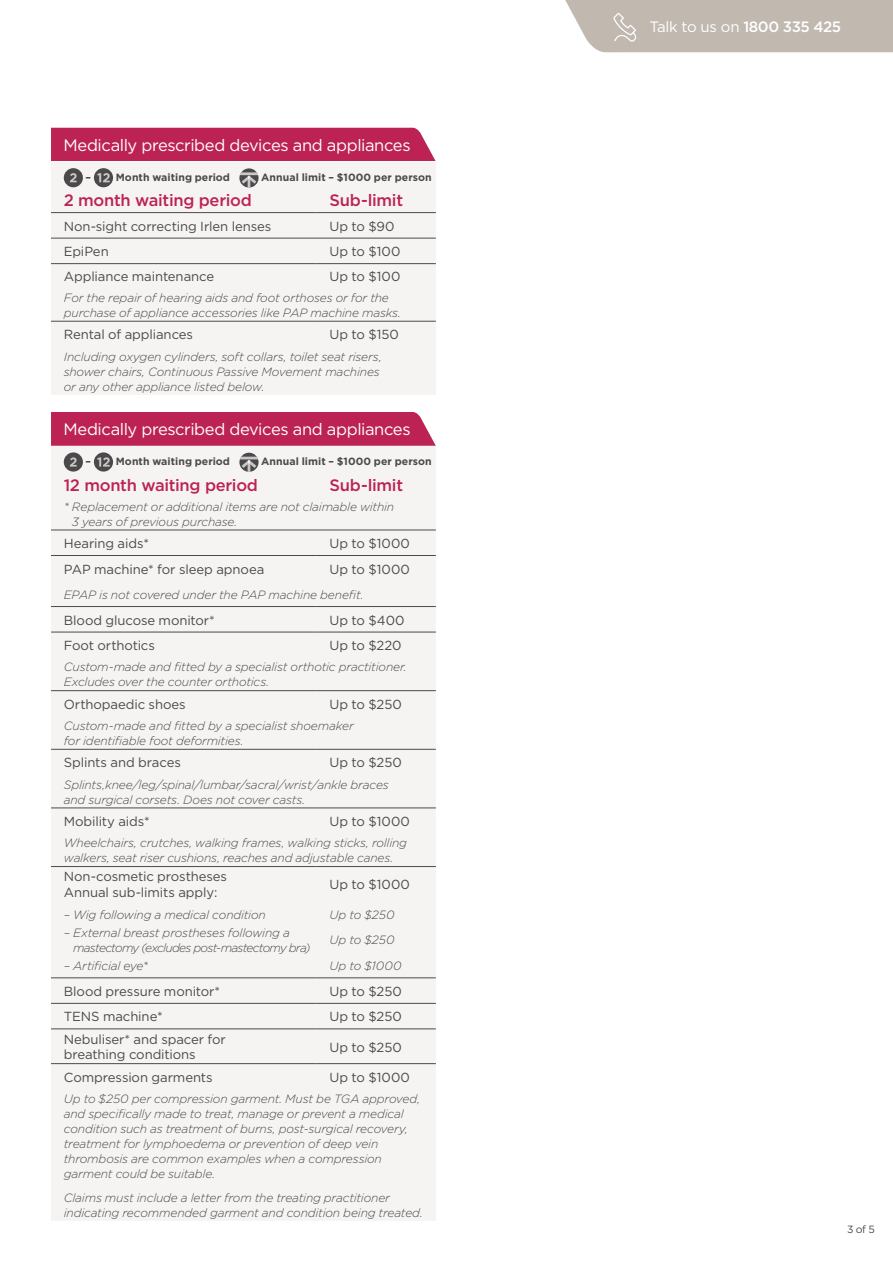
<style>
.page{position:relative;width:893px;height:1263px;background:#fff}
.page>*{position:absolute;margin:0;border:0;box-sizing:border-box;transform-origin:0 0}
.t1{font:16.5px "Gotham";letter-spacing:-.025em;color:#fff}
.t2{font:500 16.5px "Gotham";letter-spacing:-.015em;color:#bc2354}
.t3{font:15px "Gotham";letter-spacing:-.02em;color:#fff}
.t4{font:13.2px/15.8px "Gotham";letter-spacing:-.005em;color:#4a4a49}
.t5{font:italic 300 12px/15px "Gotham";letter-spacing:-.015em;color:#4a4a49}
.t6{font:italic 300 12px/15px "Gotham";letter-spacing:-.05em;color:#4a4a49}
.t7{font:700 10.5px "Gotham";letter-spacing:.005em;color:#4a4a49}
.t8{font:10.5px "Gotham";color:#4a4a49}
.s1{font-weight:500}
</style>
<div class="page">
<div style="left:565px;top:0;width:328px;height:52px;background:#c1b8af"></div>
<div style="left:51px;top:128px;width:385px;height:33px;background:#bc2354"></div>
<div style="left:51px;top:162px;width:385px;height:233px;background:#f6f4f3"></div>
<hr style="left:51px;top:238px;width:266px;height:1px;background:#4a4a49">
<hr style="left:317px;top:238px;width:119px;height:1px;background:#4a4a49">
<hr style="left:51px;top:263px;width:266px;height:1px;background:#4a4a49">
<hr style="left:317px;top:263px;width:119px;height:1px;background:#4a4a49">
<hr style="left:51px;top:321px;width:266px;height:1px;background:#4a4a49">
<hr style="left:317px;top:321px;width:119px;height:1px;background:#4a4a49">
<hr style="left:51px;top:212px;width:266px;height:1px;background:#4a4a49">
<hr style="left:317px;top:212px;width:119px;height:1px;background:#4a4a49">
<div style="left:64px;top:168px;width:19px;height:19px;background:#4b4949;border-radius:50%"></div>
<svg style="left:70px;top:173px;width:7px;height:9px"></svg>
<svg style="left:94px;top:168px;width:19px;height:19px"></svg>
<svg style="left:97px;top:173px;width:13px;height:9px"></svg>
<svg style="left:239px;top:168px;width:20px;height:20px"></svg>
<svg style="left:240px;top:172px;width:18px;height:16px"></svg>
<div style="left:51px;top:412px;width:385px;height:34px;background:#bc2354"></div>
<div style="left:51px;top:446px;width:385px;height:774px;background:#f6f4f3"></div>
<hr style="left:51px;top:555px;width:266px;height:1px;background:#4a4a49">
<hr style="left:317px;top:555px;width:119px;height:1px;background:#4a4a49">
<hr style="left:51px;top:606px;width:266px;height:1px;background:#4a4a49">
<hr style="left:317px;top:606px;width:119px;height:1px;background:#4a4a49">
<hr style="left:51px;top:632px;width:266px;height:1px;background:#4a4a49">
<hr style="left:317px;top:632px;width:119px;height:1px;background:#4a4a49">
<hr style="left:51px;top:690px;width:266px;height:1px;background:#4a4a49">
<hr style="left:317px;top:690px;width:119px;height:1px;background:#4a4a49">
<hr style="left:51px;top:749px;width:266px;height:1px;background:#4a4a49">
<hr style="left:317px;top:749px;width:119px;height:1px;background:#4a4a49">
<hr style="left:51px;top:807px;width:266px;height:1px;background:#4a4a49">
<hr style="left:317px;top:807px;width:119px;height:1px;background:#4a4a49">
<hr style="left:51px;top:866px;width:266px;height:1px;background:#4a4a49">
<hr style="left:317px;top:866px;width:119px;height:1px;background:#4a4a49">
<hr style="left:51px;top:977px;width:266px;height:1px;background:#4a4a49">
<hr style="left:317px;top:977px;width:119px;height:1px;background:#4a4a49">
<hr style="left:51px;top:1003px;width:266px;height:1px;background:#4a4a49">
<hr style="left:317px;top:1003px;width:119px;height:1px;background:#4a4a49">
<hr style="left:51px;top:1028px;width:266px;height:1px;background:#4a4a49">
<hr style="left:317px;top:1028px;width:119px;height:1px;background:#4a4a49">
<hr style="left:51px;top:1063px;width:266px;height:1px;background:#4a4a49">
<hr style="left:317px;top:1063px;width:119px;height:1px;background:#4a4a49">
<hr style="left:51px;top:530px;width:266px;height:1px;background:#4a4a49">
<hr style="left:317px;top:530px;width:119px;height:1px;background:#4a4a49">
<div style="left:64px;top:452px;width:19px;height:20px;background:#4b4949;border-radius:50%"></div>
<svg style="left:70px;top:457px;width:7px;height:10px"></svg>
<div style="left:94px;top:452px;width:19px;height:20px;background:#4b4949;border-radius:50%"></div>
<svg style="left:97px;top:457px;width:13px;height:10px"></svg>
<svg style="left:239px;top:453px;width:20px;height:19px"></svg>
<svg style="left:240px;top:457px;width:18px;height:15px"></svg>
<h1 class="t1" style="left:64px;top:135px;width:349px">Medically prescribed devices and appliances</h1>
<p class="t7" style="left:86px;top:171px;width:146px">– Month waiting period</p>
<p class="t7" style="left:261px;top:171px;width:172px">Annual limit – $1000 per person</p>
<h1 class="t2" style="left:64px;top:190px;width:190px">2 month waiting period</h1>
<h1 class="t2" style="left:330px;top:190px;width:75px">Sub-limit</h1>
<p class="t4" style="left:64px;top:218px;width:209px">Non-sight correcting Irlen lenses</p>
<p class="t4" style="left:330px;top:218px;width:67px">Up to $90</p>
<p class="t4" style="left:64px;top:243px;width:47px">EpiPen</p>
<p class="t4" style="left:330px;top:243px;width:72px">Up to $100</p>
<p class="t4" style="left:64px;top:268px;width:152px">Appliance maintenance</p>
<p class="t4" style="left:330px;top:268px;width:72px">Up to $100</p>
<p class="t5" style="left:64px;top:290px;width:339px">For the repair of hearing aids and foot orthoses or for the purchase of appliance accessories like PAP machine masks.</p>
<p class="t4" style="left:64px;top:326px;width:131px">Rental of appliances</p>
<p class="t4" style="left:330px;top:326px;width:71px">Up to $150</p>
<p class="t5" style="left:64px;top:348px;width:319px">Including oxygen cylinders, soft collars, toilet seat risers, shower chairs, Continuous Passive Movement machines or any other appliance listed below.</p>
<h1 class="t1" style="left:64px;top:419px;width:349px">Medically prescribed devices and appliances</h1>
<p class="t7" style="left:86px;top:455px;width:146px">– Month waiting period</p>
<p class="t7" style="left:261px;top:455px;width:172px">Annual limit – $1000 per person</p>
<h1 class="t2" style="left:64px;top:474px;width:196px">12 month waiting period</h1>
<h1 class="t2" style="left:330px;top:474px;width:75px">Sub-limit</h1>
<p class="t5" style="left:72px;top:499px;width:324px;text-indent:-8px">* Replacement or additional items are not claimable within<br>3 years of previous purchase.</p>
<p class="t4" style="left:64px;top:535px;width:87px">Hearing aids*</p>
<p class="t4" style="left:330px;top:535px;width:82px">Up to $1000</p>
<p class="t4" style="left:64px;top:561px;width:202px">PAP machine* for sleep apnoea</p>
<p class="t4" style="left:330px;top:561px;width:82px">Up to $1000</p>
<p class="t5" style="left:64px;top:586px;width:301px">EPAP is not covered under the PAP machine benefit.</p>
<p class="t4" style="left:64px;top:612px;width:153px">Blood glucose monitor*</p>
<p class="t4" style="left:330px;top:612px;width:77px">Up to $400</p>
<p class="t4" style="left:64px;top:637px;width:93px">Foot orthotics</p>
<p class="t4" style="left:330px;top:637px;width:74px">Up to $220</p>
<p class="t5" style="left:64px;top:659px;width:344px">Custom-made and fitted by a specialist orthotic practitioner.<br>Excludes over the counter orthotics.</p>
<p class="t4" style="left:64px;top:696px;width:123px">Orthopaedic shoes</p>
<p class="t4" style="left:330px;top:696px;width:74px">Up to $250</p>
<p class="t5" style="left:64px;top:718px;width:291px">Custom-made and fitted by a specialist shoemaker for identifiable foot deformities.</p>
<p class="t4" style="left:64px;top:754px;width:119px">Splints and braces</p>
<p class="t4" style="left:330px;top:754px;width:74px">Up to $250</p>
<p class="t5" style="left:64px;top:777px;width:327px">Splints,knee/leg/spinal/lumbar/sacral/wrist/ankle braces and surgical corsets. Does not cover casts.</p>
<p class="t4" style="left:64px;top:813px;width:88px">Mobility aids*</p>
<p class="t4" style="left:330px;top:813px;width:82px">Up to $1000</p>
<p class="t5" style="left:64px;top:835px;width:345px">Wheelchairs, crutches, walking frames, walking sticks, rolling walkers, seat riser cushions, reaches and adjustable canes.</p>
<p class="t4" style="left:64px;top:868px;width:165px">Non-cosmetic prostheses<br>Annual sub-limits apply:</p>
<p class="t4" style="left:330px;top:876px;width:82px">Up to $1000</p>
<p class="t5" style="left:64px;top:907px;width:204px">– Wig following a medical condition</p>
<p class="t5" style="left:330px;top:907px;width:66px">Up to $250</p>
<p class="t6" style="left:73px;top:925px;width:239px;text-indent:-9px">– External breast prostheses following a mastectomy (excludes post-mastectomy bra)</p>
<p class="t5" style="left:330px;top:932px;width:66px">Up to $250</p>
<p class="t5" style="left:64px;top:958px;width:86px">– Artificial eye*</p>
<p class="t5" style="left:330px;top:958px;width:74px">Up to $1000</p>
<p class="t4" style="left:64px;top:983px;width:158px">Blood pressure monitor*</p>
<p class="t4" style="left:330px;top:983px;width:74px">Up to $250</p>
<p class="t4" style="left:64px;top:1008px;width:100px">TENS machine*</p>
<p class="t4" style="left:330px;top:1008px;width:74px">Up to $250</p>
<p class="t4" style="left:64px;top:1031px;width:164px">Nebuliser* and spacer for breathing conditions</p>
<p class="t4" style="left:330px;top:1039px;width:74px">Up to $250</p>
<p class="t4" style="left:64px;top:1069px;width:151px">Compression garments</p>
<p class="t4" style="left:330px;top:1069px;width:82px">Up to $1000</p>
<p class="t5" style="left:64px;top:1091px;width:358px">Up to $250 per compression garment. Must be TGA approved, and specifically made to treat, manage or prevent a medical condition such as treatment of burns, post-surgical recovery, treatment for lymphoedema or prevention of deep vein thrombosis are common examples when a compression garment could be suitable.</p>
<p class="t5" style="left:64px;top:1189px;width:361px">Claims must include a letter from the treating practitioner indicating recommended garment and condition being treated.</p>
<p class="t3" style="left:649px;top:17px;width:193px">Talk to us on <span class="s1">1800 335 425</span></p>
<p class="t8" style="left:847px;top:1223px;width:29px">3 of 5</p>
</div>
